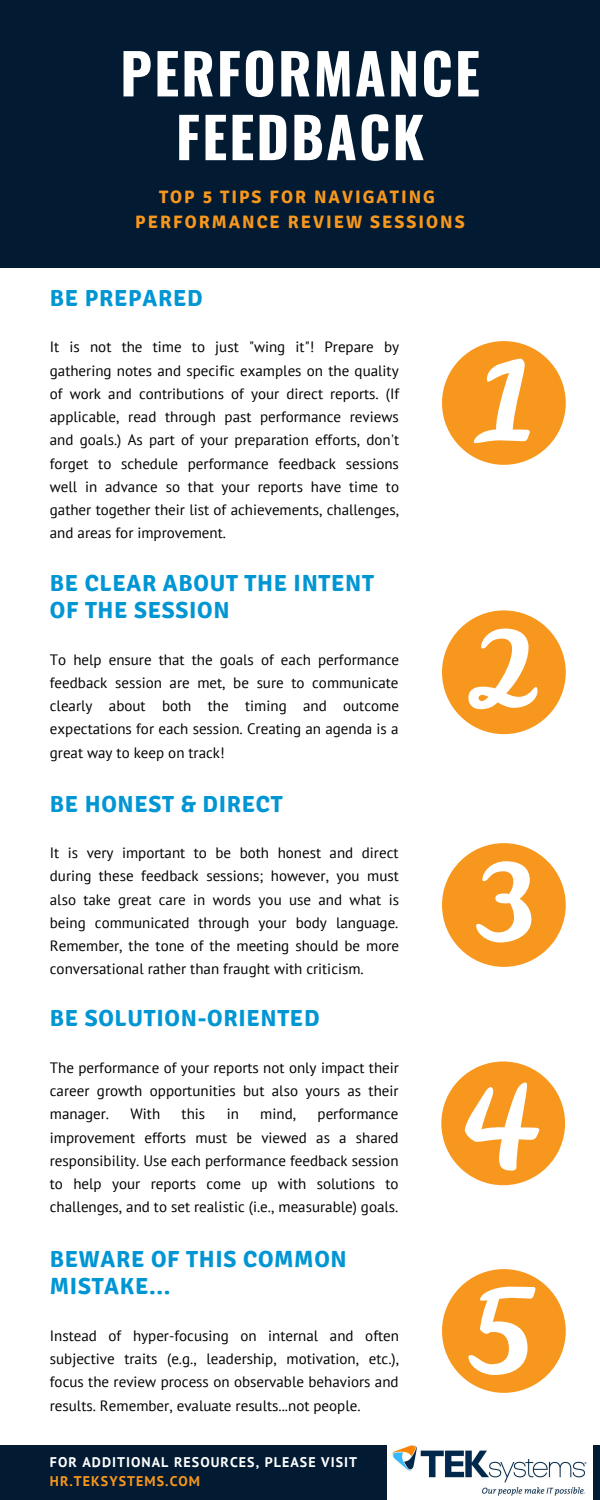
<style>
.page{position:relative;width:600px;height:1500px;background:#021a32}
.page>*{position:absolute;margin:0;border:0;box-sizing:border-box;transform-origin:0 0}
.t1{font:700 56px/63.8px "Oswald";letter-spacing:.035em;color:#fff;text-align:center}
.t2{font:700 23.3px/27px "Signika";letter-spacing:.03em;color:#0095d3}
.t3{font:700 18px/24.8px "Signika";letter-spacing:.11em;color:#f8971d;text-align:center}
.t4{font:15px/23.2px "PT Sans";color:#000;text-align:justify}
.t5{font:700 14px "PT Sans";letter-spacing:.075em;color:#fff}
.t6{font:700 14px "PT Sans";letter-spacing:.075em;color:#f8971d}
</style>
<div class="page">
<div style="left:0;top:268px;width:600px;height:1177px;background:#fff"></div>
<svg style="left:442px;top:341px;width:124px;height:124px"></svg>
<svg style="left:442px;top:610px;width:124px;height:124px"></svg>
<svg style="left:442px;top:843px;width:124px;height:124px"></svg>
<svg style="left:441px;top:1062px;width:124px;height:123px"></svg>
<svg style="left:442px;top:1269px;width:124px;height:124px"></svg>
<img style="left:387px;top:1445px;width:206px;height:55px">
<h1 class="t1" style="left:120px;top:39px;width:361px">PERFORMANCE<br>FEEDBACK</h1>
<p class="t3" style="left:135px;top:185px;width:331px">TOP 5 TIPS FOR NAVIGATING<br>PERFORMANCE REVIEW SESSIONS</p>
<h2 class="t2" style="left:50px;top:285px;width:154px">BE PREPARED</h2>
<p class="t4" style="left:50px;top:335px;width:351px">It is not the time to just "wing it"! Prepare by gathering notes and specific examples on the quality of work and contributions of your direct reports. (If applicable, read through past performance reviews and goals.) As part of your preparation efforts, don't forget to schedule performance feedback sessions well in advance so that your reports have time to gather together their list of achievements, challenges, and areas for improvement.</p>
<h2 class="t2" style="left:50px;top:570px;width:326px">BE CLEAR ABOUT THE INTENT<br>OF THE SESSION</h2>
<p class="t4" style="left:50px;top:648px;width:351px">To help ensure that the goals of each performance feedback session are met, be sure to communicate clearly about both the timing and outcome expectations for each session. Creating an agenda is a great way to keep on track!</p>
<h2 class="t2" style="left:50px;top:791px;width:234px">BE HONEST &amp; DIRECT</h2>
<p class="t4" style="left:50px;top:841px;width:351px">It is very important to be both honest and direct during these feedback sessions; however, you must also take great care in words you use and what is being communicated through your body language.<br>Remember, the tone of the meeting should be more conversational rather than fraught with criticism.</p>
<h2 class="t2" style="left:50px;top:1005px;width:271px">BE SOLUTION-ORIENTED</h2>
<p class="t4" style="left:50px;top:1056px;width:351px">The performance of your reports not only impact their career growth opportunities but also yours as their manager.</p>
<p class="t4" style="left:131px;top:1102px;width:31px">With</p>
<p class="t4" style="left:182px;top:1102px;width:25px">this</p>
<p class="t4" style="left:227px;top:1102px;width:14px">in</p>
<p class="t4" style="left:260px;top:1102px;width:37px">mind,</p>
<p class="t4" style="left:50px;top:1102px;width:350px;text-indent:268px">performance improvement efforts must be viewed as a shared responsibility. Use each performance feedback session to help your reports come up with solutions to challenges, and to set realistic (i.e., measurable) goals.</p>
<h2 class="t2" style="left:50px;top:1246px;width:298px">BEWARE OF THIS COMMON<br>MISTAKE...</h2>
<p class="t4" style="left:50px;top:1324px;width:351px">Instead of hyper-focusing on internal and often subjective traits (e.g., leadership, motivation, etc.), focus the review process on observable behaviors and results. Remember, evaluate results...not people.</p>
<p class="t5" style="left:50px;top:1452px;width:309px">FOR ADDITIONAL RESOURCES, PLEASE VISIT</p>
<p class="t6" style="left:50px;top:1472px;width:152px">HR.TEKSYSTEMS.COM</p>
</div>
